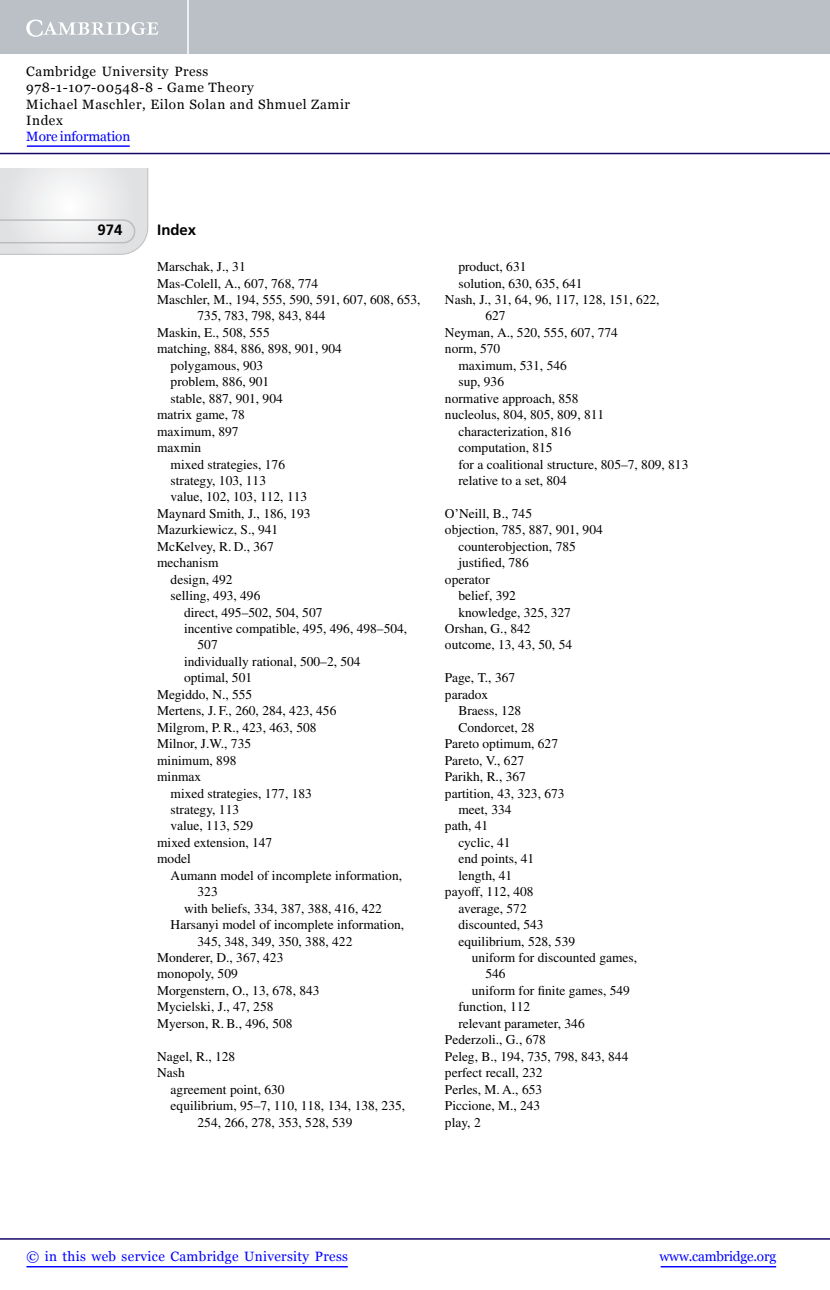
<style>
.page{position:relative;width:830px;height:1290px;background:#fff}
.page>*{position:absolute;margin:0;border:0;box-sizing:border-box;transform-origin:0 0}
.t1{font:700 15px "Frutiger";color:#000}
.t2{font:13.5px/16.5px "Times";color:#000}
.t3{font:13.5px/16.2px "Georgia";letter-spacing:.045em;color:#000}
.t4{font:13.5px "Georgia";letter-spacing:.025em;color:#00f}
.t5{font:13.5px "Georgia";letter-spacing:-.015em;color:#00f}
.t6{font:13.5px "Georgia";letter-spacing:-.01em;color:#00f}
</style>
<div class="page">
<svg style="left:0;top:169px;width:148px;height:86px"></svg>
<div style="left:0;top:0;width:829px;height:54px;background:#bac0c6"></div>
<svg style="left:26px;top:20px;width:132px;height:17px"></svg>
<hr style="left:187px;top:0;width:2px;height:54px;background:#fff">
<hr style="left:0;top:153px;width:829px;height:1px;background:#150666">
<hr style="left:27px;top:145px;width:103px;height:2px;background:#00f">
<hr style="left:660px;top:1265px;width:115px;height:2px;background:#00f">
<hr style="left:0;top:1237px;width:829px;height:2px;background:#150666">
<hr style="left:26px;top:1265px;width:321px;height:2px;background:#00f">
<p class="t3" style="left:26px;top:64px;width:325px">Cambridge University Press<br>978-1-107-00548-8 - Game Theory<br>Michael Maschler, Eilon Solan and Shmuel Zamir<br>Index</p>
<p class="t6" style="left:26px;top:128px;width:105px">More information</p>
<p class="t1" style="left:97px;top:224px;width:26px">974</p>
<p class="t1" style="left:157px;top:224px;width:41px">Index</p>
<p class="t2" style="left:157px;top:259px;width:90px">Marschak, J., 31</p>
<p class="t2" style="left:157px;top:276px;width:163px">Mas-Colell, A., 607, 768, 774</p>
<p class="t2" style="left:157px;top:292px;width:265px">Maschler, M., 194, 555, 590, 591, 607, 608, 653,</p>
<p class="t2" style="left:197px;top:309px;width:129px">735, 783, 798, 843, 844</p>
<p class="t2" style="left:157px;top:325px;width:114px">Maskin, E., 508, 555</p>
<p class="t2" style="left:157px;top:342px;width:186px">matching, 884, 886, 898, 901, 904</p>
<p class="t2" style="left:170px;top:358px;width:94px">polygamous, 903</p>
<p class="t2" style="left:170px;top:374px;width:100px">problem, 886, 901</p>
<p class="t2" style="left:170px;top:391px;width:114px">stable, 887, 901, 904</p>
<p class="t2" style="left:157px;top:407px;width:89px">matrix game, 78</p>
<p class="t2" style="left:157px;top:424px;width:83px">maximum, 897</p>
<p class="t2" style="left:157px;top:440px;width:46px">maxmin</p>
<p class="t2" style="left:170px;top:457px;width:116px">mixed strategies, 176</p>
<p class="t2" style="left:170px;top:473px;width:97px">strategy, 103, 113</p>
<p class="t2" style="left:170px;top:490px;width:138px">value, 102, 103, 112, 113</p>
<p class="t2" style="left:157px;top:506px;width:155px">Maynard Smith, J., 186, 193</p>
<p class="t2" style="left:157px;top:522px;width:123px">Mazurkiewicz, S., 941</p>
<p class="t2" style="left:157px;top:539px;width:118px">McKelvey, R. D., 367</p>
<p class="t2" style="left:157px;top:555px;width:63px">mechanism</p>
<p class="t2" style="left:170px;top:572px;width:64px">design, 492</p>
<p class="t2" style="left:170px;top:588px;width:91px">selling, 493, 496</p>
<p class="t2" style="left:184px;top:605px;width:140px">direct, 495–502, 504, 507</p>
<p class="t2" style="left:184px;top:621px;width:224px">incentive compatible, 495, 496, 498–504,</p>
<p class="t2" style="left:197px;top:638px;width:22px">507</p>
<p class="t2" style="left:184px;top:654px;width:178px">individually rational, 500–2, 504</p>
<p class="t2" style="left:184px;top:670px;width:69px">optimal, 501</p>
<p class="t2" style="left:157px;top:687px;width:97px">Megiddo, N., 555</p>
<p class="t2" style="left:157px;top:703px;width:181px">Mertens, J. F., 260, 284, 423, 456</p>
<p class="t2" style="left:157px;top:720px;width:161px">Milgrom, P. R., 423, 463, 508</p>
<p class="t2" style="left:157px;top:736px;width:95px">Milnor, J.W., 735</p>
<p class="t2" style="left:157px;top:753px;width:81px">minimum, 898</p>
<p class="t2" style="left:157px;top:769px;width:46px">minmax</p>
<p class="t2" style="left:170px;top:785px;width:143px">mixed strategies, 177, 183</p>
<p class="t2" style="left:170px;top:802px;width:70px">strategy, 113</p>
<p class="t2" style="left:170px;top:818px;width:84px">value, 113, 529</p>
<p class="t2" style="left:157px;top:835px;width:117px">mixed extension, 147</p>
<p class="t2" style="left:157px;top:851px;width:35px">model</p>
<p class="t2" style="left:170px;top:868px;width:233px">Aumann model of incomplete information,</p>
<p class="t2" style="left:197px;top:884px;width:22px">323</p>
<p class="t2" style="left:184px;top:901px;width:199px">with beliefs, 334, 387, 388, 416, 422</p>
<p class="t2" style="left:170px;top:917px;width:235px">Harsanyi model of incomplete information,</p>
<p class="t2" style="left:197px;top:933px;width:156px">345, 348, 349, 350, 388, 422</p>
<p class="t2" style="left:157px;top:950px;width:128px">Monderer, D., 367, 423</p>
<p class="t2" style="left:157px;top:966px;width:82px">monopoly, 509</p>
<p class="t2" style="left:157px;top:983px;width:164px">Morgenstern, O., 13, 678, 843</p>
<p class="t2" style="left:157px;top:999px;width:118px">Mycielski, J., 47, 258</p>
<p class="t2" style="left:157px;top:1016px;width:137px">Myerson, R. B., 496, 508</p>
<p class="t2" style="left:157px;top:1048px;width:80px">Nagel, R., 128<br>Nash</p>
<p class="t2" style="left:170px;top:1081px;width:115px">agreement point, 630</p>
<p class="t2" style="left:170px;top:1098px;width:236px">equilibrium, 95–7, 110, 118, 134, 138, 235,</p>
<p class="t2" style="left:197px;top:1114px;width:156px">254, 266, 278, 353, 528, 539</p>
<p class="t2" style="left:458px;top:259px;width:69px">product, 631</p>
<p class="t2" style="left:458px;top:276px;width:126px">solution, 630, 635, 641</p>
<p class="t2" style="left:444px;top:292px;width:216px">Nash, J., 31, 64, 96, 117, 128, 151, 622,</p>
<p class="t2" style="left:485px;top:309px;width:22px">627</p>
<p class="t2" style="left:444px;top:325px;width:174px">Neyman, A., 520, 555, 607, 774</p>
<p class="t2" style="left:444px;top:342px;width:57px">norm, 570</p>
<p class="t2" style="left:458px;top:358px;width:110px">maximum, 531, 546</p>
<p class="t2" style="left:458px;top:375px;width:47px">sup, 936</p>
<p class="t2" style="left:444px;top:391px;width:135px">normative approach, 858</p>
<p class="t2" style="left:444px;top:407px;width:161px">nucleolus, 804, 805, 809, 811</p>
<p class="t2" style="left:458px;top:424px;width:114px">characterization, 816</p>
<p class="t2" style="left:458px;top:440px;width:96px">computation, 815</p>
<p class="t2" style="left:458px;top:457px;width:231px">for a coalitional structure, 805–7, 809, 813</p>
<p class="t2" style="left:458px;top:473px;width:110px">relative to a set, 804</p>
<p class="t2" style="left:444px;top:506px;width:89px">O’Neill, B., 745</p>
<p class="t2" style="left:444px;top:522px;width:159px">objection, 785, 887, 901, 904</p>
<p class="t2" style="left:458px;top:539px;width:119px">counterobjection, 785</p>
<p class="t2" style="left:458px;top:555px;width:72px">justified, 786</p>
<p class="t2" style="left:444px;top:572px;width:46px">operator</p>
<p class="t2" style="left:458px;top:588px;width:59px">belief, 392</p>
<p class="t2" style="left:458px;top:605px;width:114px">knowledge, 325, 327</p>
<p class="t2" style="left:444px;top:621px;width:87px">Orshan, G., 842</p>
<p class="t2" style="left:444px;top:638px;width:129px">outcome, 13, 43, 50, 54</p>
<p class="t2" style="left:444px;top:670px;width:72px">Page, T., 367 paradox</p>
<p class="t2" style="left:458px;top:703px;width:64px">Braess, 128</p>
<p class="t2" style="left:458px;top:720px;width:78px">Condorcet, 28</p>
<p class="t2" style="left:444px;top:736px;width:114px">Pareto optimum, 627</p>
<p class="t2" style="left:444px;top:753px;width:81px">Pareto, V., 627</p>
<p class="t2" style="left:444px;top:769px;width:82px">Parikh, R., 367</p>
<p class="t2" style="left:444px;top:785px;width:121px">partition, 43, 323, 673</p>
<p class="t2" style="left:458px;top:802px;width:55px">meet, 334</p>
<p class="t2" style="left:444px;top:818px;width:45px">path, 41</p>
<p class="t2" style="left:458px;top:835px;width:54px">cyclic, 41</p>
<p class="t2" style="left:458px;top:851px;width:77px">end points, 41</p>
<p class="t2" style="left:458px;top:868px;width:55px">length, 41</p>
<p class="t2" style="left:444px;top:884px;width:90px">payoff, 112, 408</p>
<p class="t2" style="left:458px;top:901px;width:70px">average, 572</p>
<p class="t2" style="left:458px;top:917px;width:87px">discounted, 543</p>
<p class="t2" style="left:458px;top:933px;width:118px">equilibrium, 528, 539</p>
<p class="t2" style="left:471px;top:950px;width:167px">uniform for discounted games,</p>
<p class="t2" style="left:485px;top:966px;width:22px">546</p>
<p class="t2" style="left:471px;top:983px;width:159px">uniform for finite games, 549</p>
<p class="t2" style="left:458px;top:999px;width:73px">function, 112</p>
<p class="t2" style="left:458px;top:1016px;width:128px">relevant parameter, 346</p>
<p class="t2" style="left:444px;top:1032px;width:102px">Pederzoli., G., 678</p>
<p class="t2" style="left:444px;top:1048px;width:185px">Peleg, B., 194, 735, 798, 843, 844</p>
<p class="t2" style="left:444px;top:1065px;width:99px">perfect recall, 232</p>
<p class="t2" style="left:444px;top:1081px;width:99px">Perles, M. A., 653</p>
<p class="t2" style="left:444px;top:1098px;width:97px">Piccione, M., 243</p>
<p class="t2" style="left:444px;top:1114px;width:37px">play, 2</p>
<p class="t4" style="left:26px;top:1247px;width:323px">© in this web service Cambridge University Press</p>
<p class="t5" style="left:659px;top:1247px;width:118px">www.cambridge.org</p>
</div>
